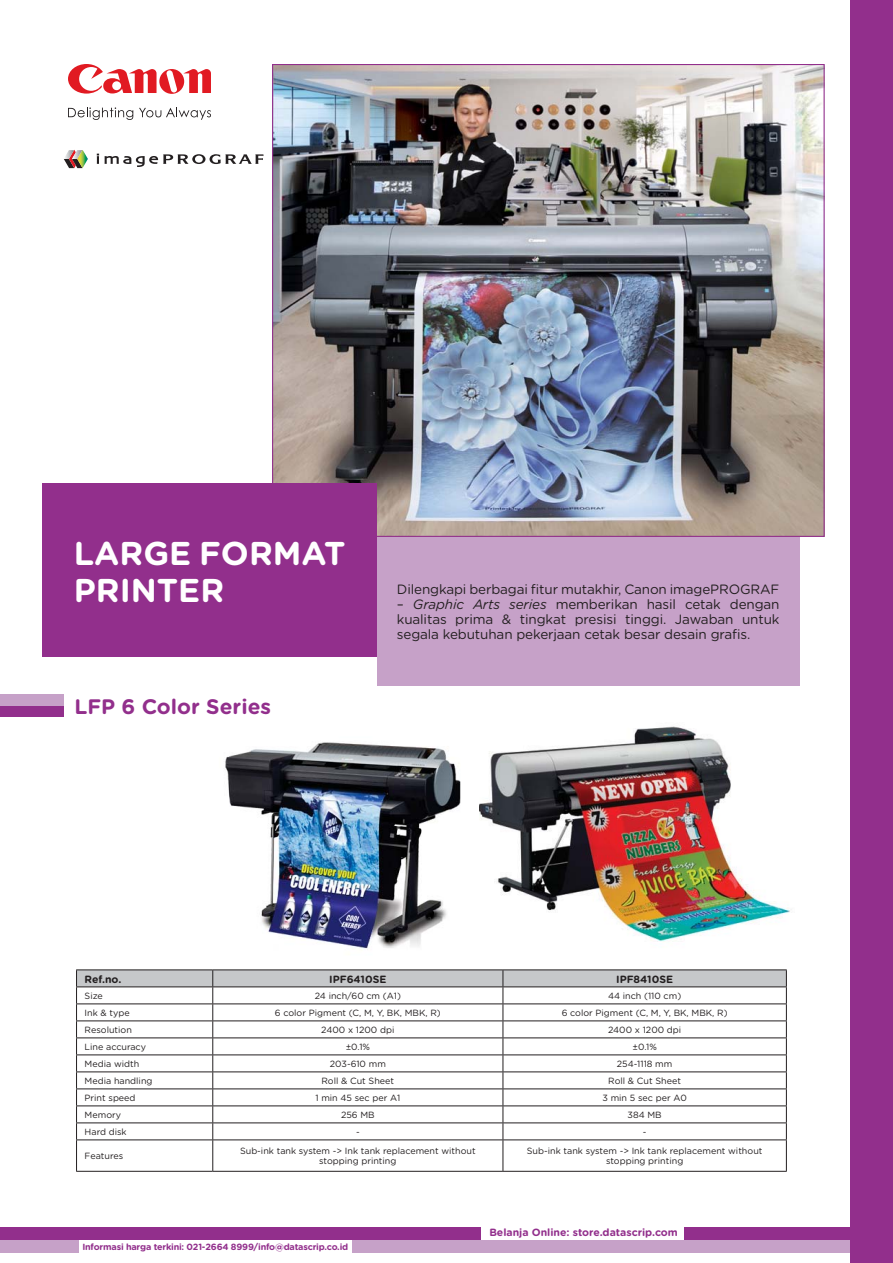
<style>
.page{position:relative;width:893px;height:1263px;background:#fff}
.page>*{position:absolute;margin:0;border:0;box-sizing:border-box;transform-origin:0 0}
.t1{font:700 33px/36.3px "Gotham Rounded";color:#fff}
.t2{font:700 21px "Gotham Rounded";color:#922f8c}
.t3{font:13.5px/15px "Gotham Rounded";letter-spacing:-.01em;color:#231f20;text-align:justify}
.t4{font:700 10.5px "Gotham Rounded";color:#922f8c}
.t5{font:700 10.5px "Gotham Rounded";color:#231f20}
.t6{font:9px/9.9px "Gotham Rounded";color:#231f20;text-align:center}
.t7{font:700 9px "Gotham Rounded";letter-spacing:-.02em;color:#922f8c}
.s1{font-style:italic}
</style>
<div class="page">
<div style="left:0;top:1228px;width:480px;height:12px;background:#922f8c"></div>
<div style="left:684px;top:1228px;width:209px;height:12px;background:#922f8c"></div>
<div style="left:0;top:1240px;width:79px;height:12px;background:#c6a1c8"></div>
<div style="left:352px;top:1240px;width:541px;height:12px;background:#c6a1c8"></div>
<div style="left:377px;top:537px;width:422px;height:149px;background:#c6a1c8"></div>
<div style="left:850px;top:0;width:43px;height:1263px;background:#922f8c"></div>
<img style="left:274px;top:66px;width:549px;height:469px">
<svg style="left:68px;top:107px;width:65px;height:13px"></svg>
<svg style="left:139px;top:108px;width:72px;height:12px"></svg>
<svg style="left:68px;top:64px;width:143px;height:30px"></svg>
<div style="left:43px;top:483px;width:334px;height:174px;background:#922f8c"></div>
<img style="left:225px;top:742px;width:236px;height:207px">
<img style="left:479px;top:726px;width:311px;height:216px">
<div style="left:0;top:705px;width:64px;height:11px;background:#922f8c"></div>
<div style="left:0;top:694px;width:64px;height:11px;background:#c6a1c8"></div>
<svg style="left:97px;top:154px;width:2px;height:10px"></svg>
<svg style="left:105px;top:154px;width:158px;height:13px"></svg>
<svg style="left:64px;top:150px;width:24px;height:18px"></svg>
<hr style="left:76px;top:1140px;width:1px;height:31px;background:#231f20">
<hr style="left:76px;top:1140px;width:711px;height:1px;background:#231f20">
<hr style="left:76px;top:1171px;width:137px;height:1px;background:#231f20">
<hr style="left:503px;top:1171px;width:284px;height:1px;background:#231f20">
<hr style="left:786px;top:1140px;width:1px;height:31px;background:#231f20">
<svg style="left:76px;top:970px;width:711px;height:170px"></svg>
<hr style="left:212px;top:1140px;width:1px;height:31px;background:#231f20">
<hr style="left:502px;top:1140px;width:1px;height:31px;background:#231f20">
<hr style="left:213px;top:1171px;width:290px;height:1px;background:#231f20">
<h1 class="t1" style="left:74px;top:538px;width:273px">LARGE FORMAT<br>PRINTER</h1>
<h2 class="t2" style="left:74px;top:699px;width:198px">LFP 6 Color Series</h2>
<h3 class="t3" style="left:397px;top:583px;width:384px">Dilengkapi berbagai fitur mutakhir, Canon imagePROGRAF</h3>
<h3 class="t3" style="left:397px;top:598px;width:384px">– <span class="s1">Graphic Arts series</span> memberikan hasil cetak dengan kualitas prima &amp; tingkat presisi tinggi. Jawaban untuk segala kebutuhan pekerjaan cetak besar desain grafis.</h3>
<p class="t5" style="left:85px;top:975px;width:38px">Ref.no.</p>
<p class="t5" style="left:329px;top:975px;width:59px">IPF6410SE</p>
<p class="t5" style="left:616px;top:975px;width:58px">IPF8410SE</p>
<p class="t6" style="left:85px;top:992px;width:20px">Size</p>
<p class="t6" style="left:315px;top:992px;width:88px">24 inch/60 cm (A1)</p>
<p class="t6" style="left:608px;top:992px;width:75px">44 inch (110 cm)</p>
<p class="t6" style="left:85px;top:1009px;width:47px">Ink &amp; type</p>
<p class="t6" style="left:275px;top:1009px;width:167px">6 color Pigment (C, M, Y, BK, MBK, R)</p>
<p class="t6" style="left:562px;top:1009px;width:167px">6 color Pigment (C, M, Y, BK, MBK, R)</p>
<p class="t6" style="left:85px;top:1026px;width:49px">Resolution</p>
<p class="t6" style="left:321px;top:1026px;width:75px">2400 x 1200 dpi</p>
<p class="t6" style="left:608px;top:1026px;width:75px">2400 x 1200 dpi</p>
<p class="t6" style="left:85px;top:1043px;width:63px">Line accuracy</p>
<p class="t6" style="left:346px;top:1043px;width:26px">±0.1%</p>
<p class="t6" style="left:632px;top:1043px;width:26px">±0.1%</p>
<p class="t6" style="left:85px;top:1060px;width:56px">Media width</p>
<p class="t6" style="left:330px;top:1060px;width:58px">203-610 mm</p>
<p class="t6" style="left:617px;top:1060px;width:57px">254-1118 mm</p>
<p class="t6" style="left:85px;top:1077px;width:69px">Media handling</p>
<p class="t6" style="left:321px;top:1077px;width:74px">Roll &amp; Cut Sheet</p>
<p class="t6" style="left:608px;top:1077px;width:74px">Roll &amp; Cut Sheet</p>
<p class="t6" style="left:85px;top:1094px;width:52px">Print speed</p>
<p class="t6" style="left:315px;top:1094px;width:86px">1 min 45 sec per A1</p>
<p class="t6" style="left:602px;top:1094px;width:86px">3 min 5 sec per A0</p>
<p class="t6" style="left:85px;top:1111px;width:38px">Memory</p>
<p class="t6" style="left:341px;top:1111px;width:35px">256 MB</p>
<p class="t6" style="left:627px;top:1111px;width:36px">384 MB</p>
<p class="t6" style="left:85px;top:1128px;width:44px">Hard disk</p>
<p class="t6" style="left:356px;top:1128px;width:5px">-</p>
<p class="t6" style="left:643px;top:1128px;width:5px">-</p>
<p class="t6" style="left:85px;top:1152px;width:40px">Features</p>
<p class="t6" style="left:240px;top:1147px;width:237px">Sub-ink tank system -&gt; Ink tank replacement without stopping printing</p>
<p class="t6" style="left:527px;top:1147px;width:237px">Sub-ink tank system -&gt; Ink tank replacement without stopping printing</p>
<p class="t7" style="left:82px;top:1244px;width:267px">Informasi harga terkini: 021-2664 8999/info@datascrip.co.id</p>
<p class="t4" style="left:489px;top:1229px;width:190px">Belanja Online: store.datascrip.com</p>
</div>
